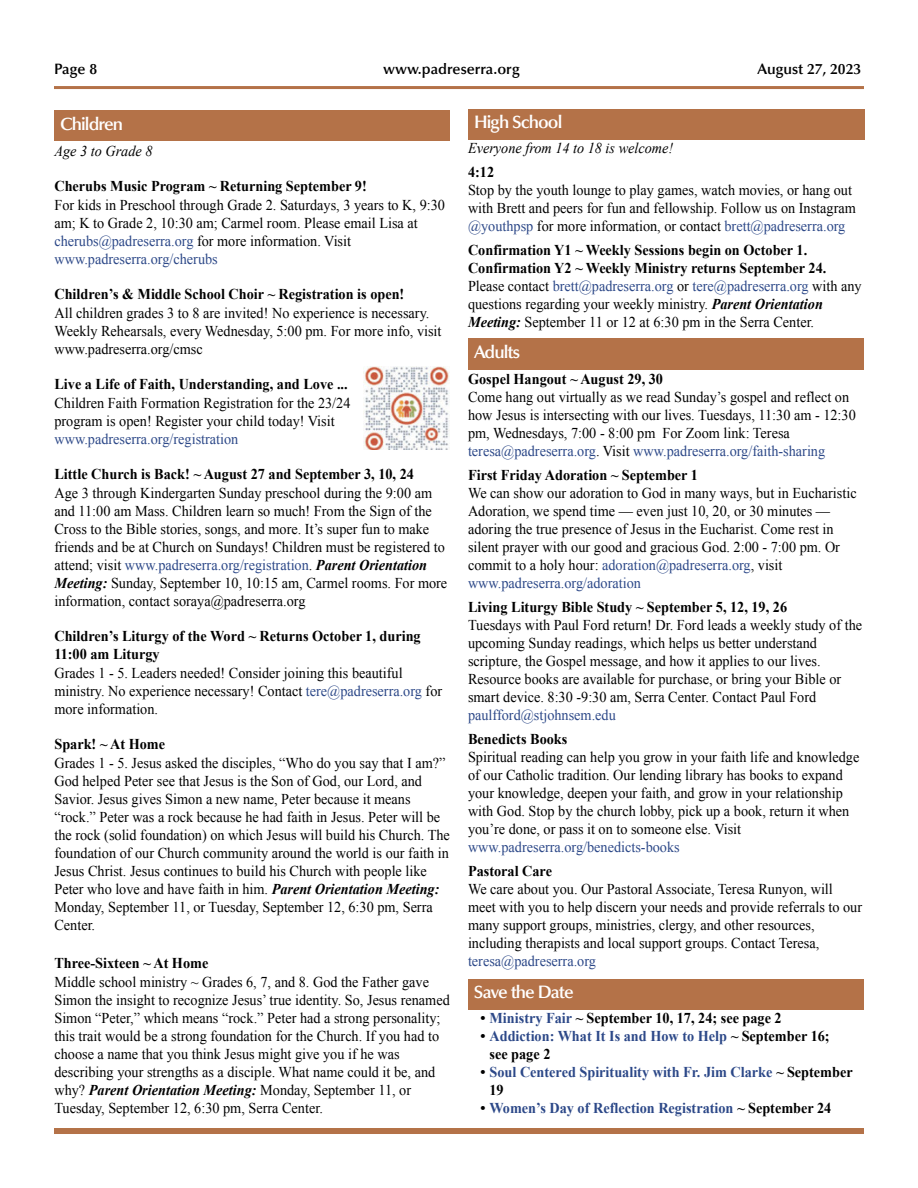
<style>
.page{position:relative;width:918px;height:1188px;background:#fff}
.page>*{position:absolute;margin:0;border:0;box-sizing:border-box;transform-origin:0 0}
.t1{font:600 18px "Optima LT Std";letter-spacing:-.05em;color:#fff}
.t2{font:15px/18px "Fwgpgf Times New Roman";color:#000;scale:.95 1}
.t3{font:700 15px/18px "Pkwslt Times New Roman";color:#000;scale:.95 1}
.t4{font:700 15px/18.3px "Pkwslt Times New Roman";color:#2c4888;scale:.95 1}
.t5{font:15px "Fwgpgf Times New Roman";color:#2c4888;scale:.95 1}
.t6{font:italic 15px "Times New Roman";color:#000;scale:.95 1}
.t7{font:600 15px "Optima LT Std";color:#000}
.s1{font-family:"Shsggt Times New Roman"}
.s2{color:#2c4888}
.s3{font-family:"Times New Roman";font-weight:700;font-style:italic}
.s4{font-family:"Snjdml Times New Roman"}
.s5{color:#000}
.s6{font-family:"Snjdml Times New Roman";color:#000}
</style>
<div class="page">
<hr style="left:54px;top:86px;width:810px;height:3px;background:#b47248">
<div style="left:54px;top:1128px;width:810px;height:6px;background:#b47248"></div>
<div style="left:468px;top:109px;width:396px;height:30px;background:#b47248"></div>
<div style="left:54px;top:111px;width:396px;height:30px;background:#b47248"></div>
<div style="left:468px;top:338px;width:396px;height:31px;background:#b47248"></div>
<img style="left:363px;top:367px;width:87px;height:83px">
<div style="left:468px;top:979px;width:396px;height:30px;background:#b47248"></div>
<p class="t7" style="left:54px;top:63px;width:45px">Page 8</p>
<p class="t7" style="left:383px;top:63px;width:138px">www.padreserra.org</p>
<p class="t7" style="left:758px;top:63px;width:105px">August 27, 2023</p>
<p class="t1" style="left:60px;top:117px;width:65px">Children</p>
<p class="t1" style="left:474px;top:115px;width:90px">High School</p>
<p class="t6" style="left:54px;top:142px;width:105px">Age 3 to Grade 8</p>
<p class="t3" style="left:54px;top:177px;width:330px">Cherubs Music Program ~ Returning September 9!</p>
<p class="t2" style="left:54px;top:196px;width:413px">For kids in Preschool through Grade 2. Saturdays, 3 years to K, 9:30 am<span class="s1">;</span> K to Grade 2, 10:30 am<span class="s1">;</span> Carmel room. Please email Lisa at <span class="s2">cherubs@padreserra.org</span> for more information. Visit <span class="s2">www.padreserra.org/cherubs</span></p>
<p class="t3" style="left:54px;top:285px;width:370px">Children’s &amp; Middle School Choir ~ Registration is open!</p>
<p class="t2" style="left:54px;top:304px;width:409px">All children grades 3 to 8 are invited! No experience is necessary.<br>Weekly Rehearsals, every Wednesday, 5:00 pm. For more info, visit www.padreserra.org/cmsc</p>
<p class="t3" style="left:54px;top:375px;width:310px">Live a Life of Faith, Understanding, and Love ...</p>
<p class="t2" style="left:54px;top:394px;width:313px">Children Faith Formation Registration for the 23/24 program is open! Register your child today! Visit</p>
<p class="t5" style="left:54px;top:430px;width:195px">www.padreserra.org/registration</p>
<p class="t3" style="left:54px;top:465px;width:380px">Little Church is Back! ~ August 27 and September 3, 10, 24</p>
<p class="t2" style="left:54px;top:484px;width:415px">Age 3 through Kindergarten Sunday preschool during the 9:00 am and 11:00 am Mass. Children learn so much! From the Sign of the Cross to the Bible stories, songs, and more. It’s super fun to make friends and be at Church on Sundays! Children must be registered to attend<span class="s1">;</span> visit <span class="s2">www.padreserra.org/registration</span>. <span class="s3">Parent Orientation Meeting:</span> Sunday, September 10, 10:15 am, Carmel rooms. For more information, contact soraya@padreserra.org</p>
<p class="t3" style="left:54px;top:627px;width:387px">Children’s Liturgy of the Word ~ Returns October 1, during<br>11:00 am Liturgy</p>
<p class="t2" style="left:54px;top:664px;width:410px">Grades 1 - 5. Leaders needed! Consider joining this beautiful ministry. No experience necessary! Contact <span class="s2">tere@padreserra.org</span> for more information.</p>
<p class="t3" style="left:54px;top:735px;width:118px">Spark! ~ At Home</p>
<p class="t2" style="left:54px;top:754px;width:418px">Grades 1 - 5. Jesus asked the disciples, “Who do you say that I am?” God helped Peter see that Jesus is the Son of God, our Lord, and Savior. Jesus gives Simon a new name, Peter because it means “rock.” Peter was a rock because he had faith in Jesus. Peter will be the rock (solid foundation) on which Jesus will build his Church. The foundation of our Church community around the world is our faith in Jesus Christ. Jesus continues to build his Church with people like Peter who love and have faith in him. <span class="s3">Parent Orientation Meeting:<br></span>Monday, September 11, or Tuesday, September 12, 6:30 pm, Serra Center.</p>
<p class="t3" style="left:54px;top:954px;width:164px">Three-Sixteen ~ At Home</p>
<p class="t2" style="left:54px;top:973px;width:418px">Middle school ministry ~ Grades 6, 7, and 8. God the Father gave Simon the insight to recognize Jesus’ true identity. So, Jesus renamed Simon “Peter,” which means “rock.” Peter had a strong personality<span class="s1">; </span>this trait would be a strong foundation for the Church. If you had to choose a name that you think Jesus might give you if he was describing your strengths as a disciple. What name could it be, and why? <span class="s3">Parent Orientation Meeting:</span> Monday, September 11, or Tuesday, September 12, 6:30 pm, Serra Center.</p>
<p class="t6" style="left:468px;top:140px;width:218px">Everyone from 14 to 18 is welcome!</p>
<p class="t3" style="left:468px;top:163px;width:29px">4:12</p>
<p class="t2" style="left:468px;top:181px;width:410px">Stop by the youth lounge to play games, watch movies, or hang out with Brett and peers for fun and fellowship. Follow us on Instagram <span class="s2">@youthpsp</span> for more information, or contact <span class="s2">brett@padreserra.org</span></p>
<p class="t3" style="left:468px;top:241px;width:379px">Confirmation Y1 ~ Weekly Sessions begin on October 1.<br>Confirmation Y2 ~ Weekly Ministry returns September 24.</p>
<p class="t2" style="left:468px;top:277px;width:416px">Please contact <span class="s2">brett@padreserra.org</span> or <span class="s2">tere@padreserra.org</span> with any questions regarding your weekly ministry. <span class="s3">Parent Orientation<br>Meeting:</span> September 11 or 12 at 6:30 pm in the Serra Center.</p>
<p class="t1" style="left:474px;top:344px;width:47px">Adults</p>
<p class="t3" style="left:468px;top:370px;width:207px">Gospel Hangout ~ August 29, 30</p>
<p class="t2" style="left:468px;top:388px;width:410px">Come hang out virtually as we read Sunday’s gospel and reflect on how Jesus is intersecting with our lives. Tuesdays, 11:30 am - 12:30 pm, Wednesdays, 7:00 - 8:00 pm For Zoom link: Teresa <span class="s2">teresa@padreserra.org</span>. Visit <span class="s2">www.padreserra.org/faith-sharing</span></p>
<p class="t3" style="left:468px;top:466px;width:244px">First Friday Adoration ~ September 1</p>
<p class="t2" style="left:468px;top:484px;width:411px">We can show our adoration to God in many ways, but in Eucharistic Adoration, we spend time — even just 10, 20, or 30 minutes — adoring the true presence of Jesus in the Eucharist. Come rest in silent prayer with our good and gracious God. 2:00 - 7:00 pm. Or commit to a holy hour: <span class="s2">adoration@padreserra.org</span>, visit <span class="s2">www.padreserra.org/adoration</span></p>
<p class="t3" style="left:468px;top:598px;width:337px">Living Liturgy Bible Study ~ September 5, 12, 19, 26</p>
<p class="t2" style="left:468px;top:616px;width:416px">Tuesdays with Paul Ford return! Dr. Ford leads a weekly study of the upcoming Sunday readings, which helps us better understand scripture, the Gospel message, and how it applies to our lives.<br>Resource books are available for purchase, or bring your Bible or smart device. 8:30 -9:30 am, Serra Center. Contact Paul Ford</p>
<p class="t5" style="left:468px;top:707px;width:157px">paulfford@stjohnsem.edu</p>
<p class="t3" style="left:468px;top:730px;width:106px">Benedicts Books</p>
<p class="t2" style="left:468px;top:748px;width:414px">Spiritual reading can help you grow in your faith life and knowledge of our Catholic tradition. Our lending library has books to expand your knowledge, deepen your faith, and grow in your relationship with God. Stop by the church lobby, pick up a book, return it when you’re done, or pass it on to someone else. Visit</p>
<p class="t5" style="left:468px;top:839px;width:224px">www.padreserra.org/benedicts-books</p>
<p class="t3" style="left:468px;top:862px;width:90px">Pastoral Care</p>
<p class="t2" style="left:468px;top:880px;width:416px">We care about you. Our Pastoral Associate, Teresa Runyon, will meet with you to help discern your needs and provide referrals to our many support groups, ministries, clergy, and other resources, including therapists and local support groups. Contact Teresa,</p>
<p class="t5" style="left:468px;top:953px;width:136px">teresa@padreserra.org</p>
<p class="t1" style="left:474px;top:985px;width:101px">Save the Date</p>
<p class="t3" style="left:480px;top:1009px;width:319px">• <span class="s2">Ministry Fair</span> ~ September 10, 17, 24<span class="s4">;</span> see page 2</p>
<p class="t4" style="left:490px;top:1027px;width:360px;text-indent:-9px"><span class="s5">•</span> Addiction: What It Is and How to Help <span class="s5">~ September 16</span><span class="s6">; </span><span class="s5">see page 2</span></p>
<p class="t4" style="left:490px;top:1063px;width:384px;text-indent:-9px"><span class="s5">•</span> Soul Centered Spirituality with Fr. Jim Clarke <span class="s5">~ September<br>19</span></p>
<p class="t4" style="left:480px;top:1099px;width:371px"><span class="s5">•</span> Women’s Day of Reflection Registration <span class="s5">~ September 24</span></p>
</div>
